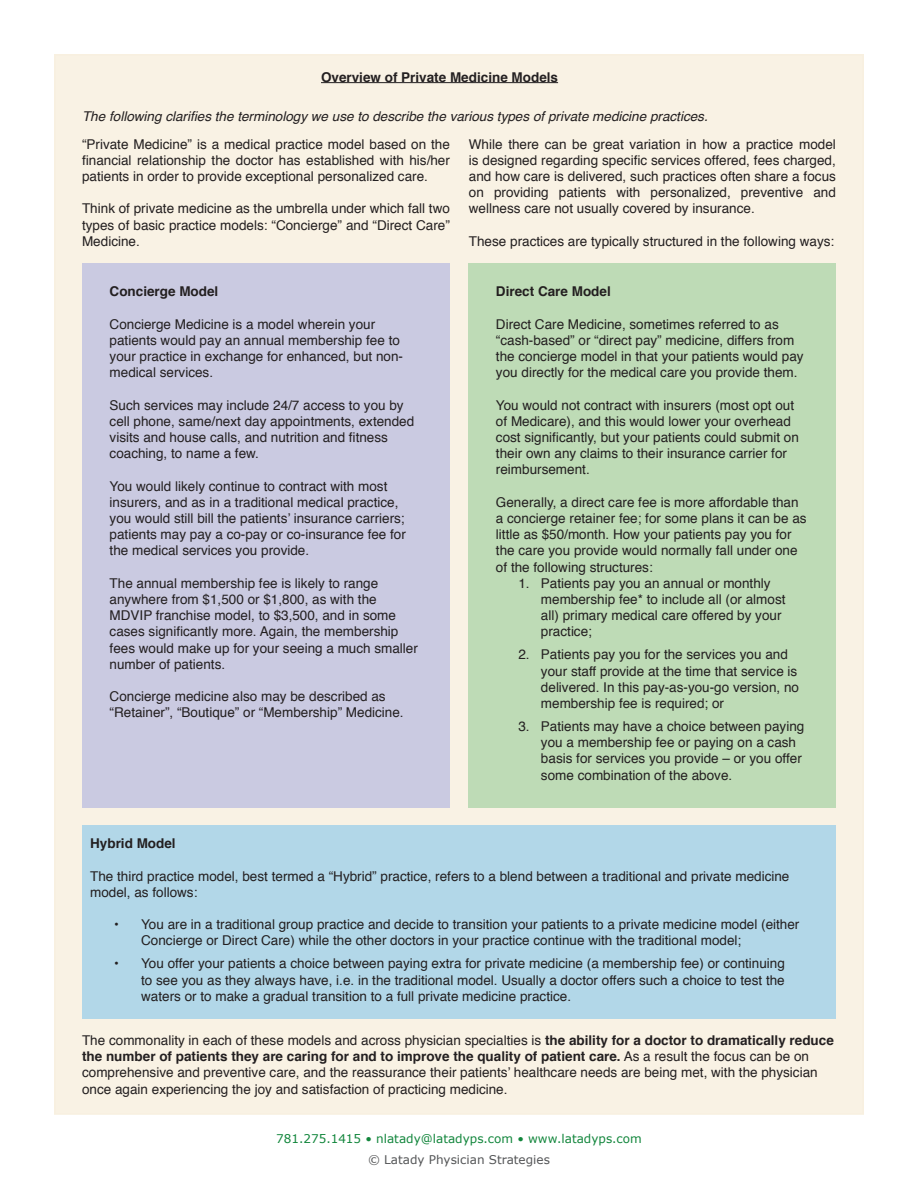
<style>
.page{position:relative;width:918px;height:1188px;background:#fff}
.page>*{position:absolute;margin:0;border:0;box-sizing:border-box;transform-origin:0 0}
.Body_Copy{font:13.5px/16.2px "Helvetica";color:#231f20}
.Helvetica_9_Italics{font:italic 13.5px "Helvetica";color:#231f20}
.Body_Copy-2{font:700 13.5px "Helvetica";color:#231f20}
.Heading_4{font:700 13.5px "Helvetica";color:#231f20}
.t1{font:12px "Verdana";color:#12863c}
.t2{font:12px "Verdana";color:#545557}
.s1{font-weight:700}
</style>
<div class="page">
<div style="left:54px;top:54px;width:810px;height:1061px;background:#f9f2e4"></div>
<div style="left:82px;top:825px;width:754px;height:193px;background:#b2d7e8"></div>
<hr style="left:321px;top:82px;width:237px;height:1px;background:#231f20">
<div style="left:469px;top:264px;width:367px;height:544px;background:#bedbb6"></div>
<div style="left:82px;top:264px;width:368px;height:544px;background:#cacae1"></div>
<p class="Heading_4" style="left:321px;top:66px;width:239px">Overview of Private Medicine Models</p>
<p class="Helvetica_9_Italics" style="left:82px;top:105px;width:627px">The following clarifies the terminology we use to describe the various types of private medicine practices.</p>
<p class="Body_Copy" style="left:82px;top:136px;width:369px;text-align:justify">“Private Medicine” is a medical practice model based on the financial relationship the doctor has established with his/her patients in order to provide exceptional personalized care.</p>
<p class="Body_Copy" style="left:82px;top:201px;width:369px;text-align:justify">Think of private medicine as the umbrella under which fall two types of basic practice models: “Concierge” and “Direct Care” Medicine.</p>
<p class="Body_Copy-2" style="left:110px;top:281px;width:110px">Concierge Model</p>
<p class="Body_Copy" style="left:110px;top:316px;width:295px">Concierge Medicine is a model wherein your patients would pay an annual membership fee to your practice in exchange for enhanced, but non&shy;medical services.</p>
<p class="Body_Copy" style="left:110px;top:397px;width:306px">Such services may include 24/7 access to you by cell phone, same/next day appointments, extended visits and house calls, and nutrition and fitness coaching, to name a few.</p>
<p class="Body_Copy" style="left:110px;top:478px;width:298px">You would likely continue to contract with most insurers, and as in a traditional medical practice, you would still bill the patients’ insurance carriers; patients may pay a co-pay or co-insurance fee for the medical services you provide.</p>
<p class="Body_Copy" style="left:110px;top:575px;width:310px">The annual membership fee is likely to range anywhere from $1,500 or $1,800, as with the MDVIP franchise model, to $3,500, and in some cases significantly more. Again, the membership fees would make up for your seeing a much smaller number of patients.</p>
<p class="Body_Copy" style="left:110px;top:689px;width:296px">Concierge medicine also may be described as “Retainer”, “Boutique” or “Membership” Medicine.</p>
<p class="Body_Copy" style="left:469px;top:136px;width:369px;text-align:justify">While there can be great variation in how a practice model is designed regarding specific services offered, fees charged, and how care is delivered, such practices often share a focus on providing patients with personalized, preventive and wellness care not usually covered by insurance.</p>
<p class="Body_Copy" style="left:469px;top:233px;width:367px">These practices are typically structured in the following ways:</p>
<p class="Body_Copy-2" style="left:496px;top:281px;width:116px">Direct Care Model</p>
<p class="Body_Copy" style="left:496px;top:316px;width:309px">Direct Care Medicine, sometimes referred to as “cash-based” or “direct pay” medicine, differs from the concierge model in that your patients would pay you directly for the medical care you provide them.</p>
<p class="Body_Copy" style="left:496px;top:397px;width:304px">You would not contract with insurers (most opt out of Medicare), and this would lower your overhead cost significantly, but your patients could submit on their own any claims to their insurance carrier for reimbursement.</p>
<p class="Body_Copy" style="left:496px;top:494px;width:312px">Generally, a direct care fee is more affordable than a concierge retainer fee; for some plans it can be as little as $50/month. How your patients pay you for the care you provide would normally fall under one of the following structures:</p>
<p class="Body_Copy" style="left:541px;top:575px;width:246px;text-indent:-22px">1. Patients pay you an annual or monthly membership fee* to include all (or almost all) primary medical care offered by your practice;</p>
<p class="Body_Copy" style="left:541px;top:647px;width:260px;text-indent:-22px">2. Patients pay you for the services you and your staff provide at the time that service is delivered. In this pay-as-you-go version, no membership fee is required; or</p>
<p class="Body_Copy" style="left:541px;top:719px;width:265px;text-indent:-22px">3. Patients may have a choice between paying you a membership fee or paying on a cash basis for services you provide – or you offer some combination of the above.</p>
<p class="Body_Copy-2" style="left:90px;top:833px;width:87px">Hybrid Model</p>
<p class="Body_Copy" style="left:90px;top:868px;width:701px">The third practice model, best termed a “Hybrid” practice, refers to a blend between a traditional and private medicine model, as follows:</p>
<p class="Body_Copy" style="left:141px;top:917px;width:660px;text-indent:-27px">• You are in a traditional group practice and decide to transition your patients to a private medicine model (either<br>Concierge or Direct Care) while the other doctors in your practice continue with the traditional model;</p>
<p class="Body_Copy" style="left:141px;top:956px;width:645px;text-align:justify;text-indent:-27px">• You offer your patients a choice between paying extra for private medicine (a membership fee) or continuing to see you as they always have, i.e. in the traditional model. Usually a doctor offers such a choice to test the waters or to make a gradual transition to a full private medicine practice.</p>
<p class="Body_Copy" style="left:82px;top:1033px;width:753px">The commonality in each of these models and across physician specialties is <span class="s1">the ability for a doctor to dramatically reduce the number of patients they are caring for and to improve the quality of patient care.</span> As a result the focus can be on comprehensive and preventive care, and the reassurance their patients’ healthcare needs are being met, with the physician once again experiencing the joy and satisfaction of practicing medicine.</p>
<p class="t1" style="left:276px;top:1131px;width:367px">781.275.1415 • nlatady@latadyps.com • www.latadyps.com</p>
<p class="t2" style="left:368px;top:1152px;width:183px">© Latady Physician Strategies</p>
</div>
